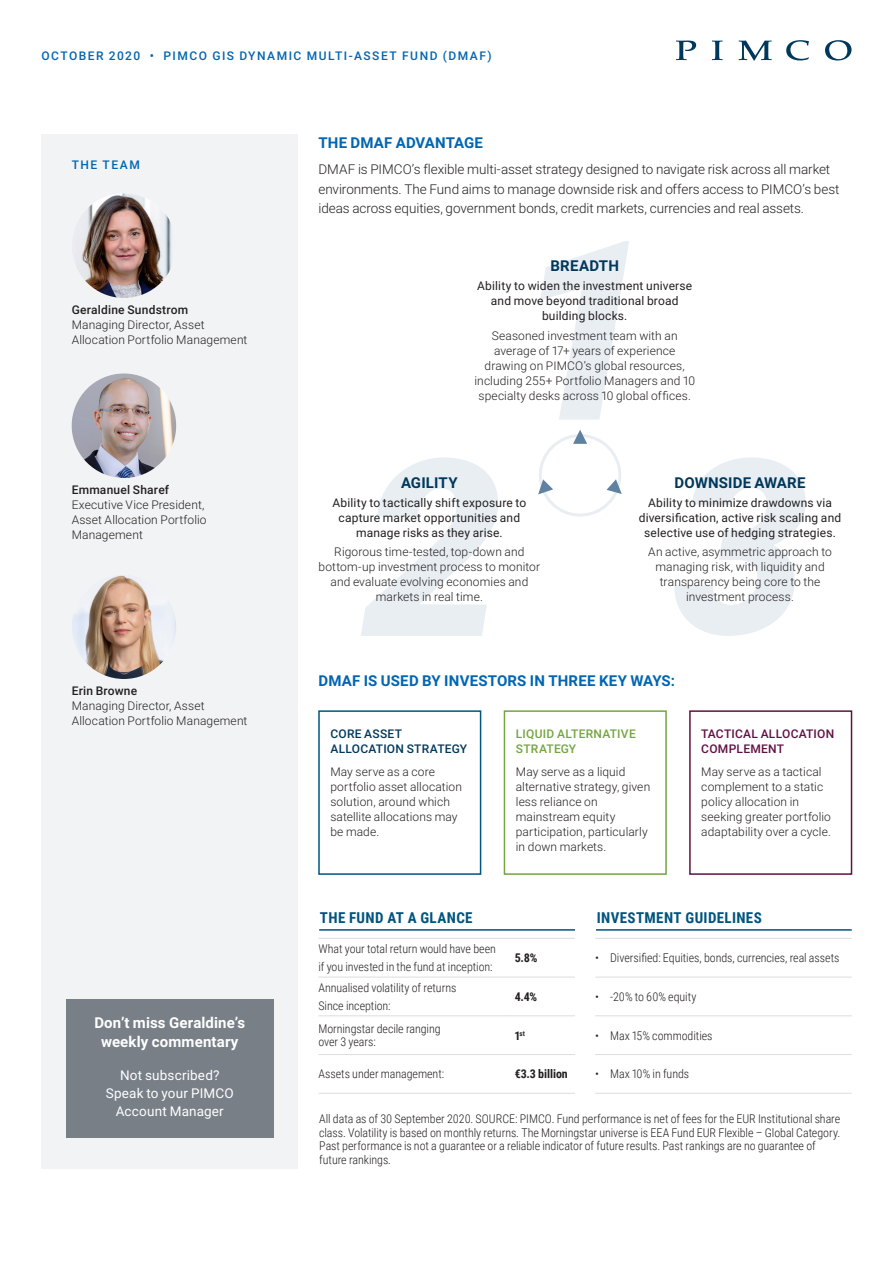
<style>
.page{position:relative;width:893px;height:1263px;background:#fff}
.page>*{position:absolute;margin:0;border:0;box-sizing:border-box;transform-origin:0 0}
.Subhead_Rob_B_10_14{font:700 15px "Roboto";letter-spacing:.015em;color:#0165b1}
.Disclosure_RobC_L_8{font:700 15px "Roboto Condensed";letter-spacing:.025em;color:#00547e}
.Author_Title_Rob_L_8{font:700 15px/19.5px "Roboto";letter-spacing:.01em;color:#fff;text-align:center}
.Author_Name_Rob_M_8{font:700 15px "Roboto";letter-spacing:.015em;color:#00385c}
.Body_Copy_Rob_L_9_14{font:300 13.5px/19.5px "Roboto";letter-spacing:-.005em;color:#231f20}
.Author_Title_Rob_L_8-2{font:13.5px/18px "Roboto";letter-spacing:.015em;color:#fff;text-align:center}
.Author_Title_Rob_L_8-3{font:300 12px/15px "Roboto";letter-spacing:.01em;color:#231f20}
.Footnotes_RobC_L_8_9{font:300 12px/13.5px "Roboto Condensed";letter-spacing:-.005em;color:#231f20}
.Author_Title_Rob_L_8-4{font:12px/15px "Roboto";letter-spacing:.015em;color:#231f20;text-align:center}
.Disclosure_RobC_L_8-2{font:300 12px/13.5px "Roboto Condensed";letter-spacing:-.005em;color:#231f20}
.Eyebrow_Rob_M_8_11{font:500 12px "Roboto";letter-spacing:.12em;color:#0165b1}
.Author_Name_Rob_M_8-2{font:500 12px "Roboto";letter-spacing:.02em;color:#231f20}
.Author_Name_Rob_M_8-3{font:500 12px/15px "Roboto";letter-spacing:.02em;color:#611044}
.Author_Name_Rob_M_8-4{font:500 12px/15px "Roboto";letter-spacing:.02em;color:#00385c}
.Author_Name_Rob_M_8-5{font:500 12px/15px "Roboto";letter-spacing:.02em;color:#73a541}
.Disclosure_RobC_L_8-3{font:700 12px "Roboto Condensed";letter-spacing:-.005em;color:#231f20}
.Disclosure_RobC_L_8-4{font:700 7.05px "Roboto Condensed";color:#231f20}
.s1{font-size:12px}
</style>
<div class="page">
<svg style="left:676px;top:41px;width:20px;height:19px"></svg>
<svg style="left:712px;top:41px;width:10px;height:19px"></svg>
<svg style="left:739px;top:41px;width:33px;height:19px"></svg>
<svg style="left:786px;top:40px;width:23px;height:20px"></svg>
<svg style="left:825px;top:40px;width:26px;height:20px"></svg>
<div style="left:41px;top:134px;width:257px;height:1034px;background:#f2f3f4"></div>
<hr style="left:319px;top:929px;width:256px;height:2px;background:#00547e">
<hr style="left:318px;top:938px;width:191px;height:1px;background:#dcdddf">
<hr style="left:509px;top:938px;width:66px;height:1px;background:#dcdddf">
<hr style="left:318px;top:977px;width:191px;height:1px;background:#dcdddf">
<hr style="left:509px;top:977px;width:66px;height:1px;background:#dcdddf">
<hr style="left:318px;top:1015px;width:191px;height:1px;background:#dcdddf">
<hr style="left:509px;top:1015px;width:66px;height:1px;background:#dcdddf">
<hr style="left:318px;top:1054px;width:191px;height:1px;background:#dcdddf">
<hr style="left:509px;top:1054px;width:66px;height:1px;background:#dcdddf">
<hr style="left:318px;top:1093px;width:191px;height:1px;background:#dcdddf">
<hr style="left:509px;top:1093px;width:66px;height:1px;background:#dcdddf">
<hr style="left:596px;top:929px;width:256px;height:2px;background:#00547e">
<hr style="left:595px;top:938px;width:257px;height:1px;background:#dcdddf">
<hr style="left:595px;top:977px;width:257px;height:1px;background:#dcdddf">
<hr style="left:595px;top:1015px;width:257px;height:1px;background:#dcdddf">
<hr style="left:595px;top:1054px;width:257px;height:1px;background:#dcdddf">
<hr style="left:595px;top:1093px;width:257px;height:1px;background:#dcdddf">
<div style="left:66px;top:999px;width:207px;height:139px;background:#787f87"></div>
<img style="left:72px;top:373px;width:104px;height:105px;border-radius:52px">
<img style="left:72px;top:574px;width:104px;height:105px;border-radius:52px">
<img style="left:72px;top:193px;width:104px;height:105px;border-radius:52px">
<div style="left:318px;top:710px;width:163px;height:165px;border:2px solid #00547e"></div>
<div style="left:504px;top:710px;width:163px;height:165px;border:2px solid #73a541"></div>
<div style="left:689px;top:710px;width:163px;height:165px;border:2px solid #611044"></div>
<svg style="left:540px;top:241px;width:89px;height:179px"></svg>
<svg style="left:674px;top:457px;width:132px;height:179px"></svg>
<svg style="left:361px;top:457px;width:137px;height:179px"></svg>
<div style="left:539px;top:434px;width:82px;height:83px;border:3px solid #e9eef3;border-radius:50%"></div>
<svg style="left:538px;top:479px;width:15px;height:15px"></svg>
<svg style="left:573px;top:430px;width:14px;height:14px"></svg>
<svg style="left:606px;top:479px;width:16px;height:15px"></svg>
<p class="Eyebrow_Rob_M_8_11" style="left:41px;top:48px;width:452px">OCTOBER 2020 • PIMCO GIS DYNAMIC MULTI-ASSET FUND (DMAF)</p>
<p class="Eyebrow_Rob_M_8_11" style="left:72px;top:157px;width:70px">THE TEAM</p>
<p class="Author_Name_Rob_M_8-2" style="left:72px;top:301px;width:118px">Geraldine Sundstrom</p>
<p class="Author_Title_Rob_L_8-3" style="left:72px;top:316px;width:177px">Managing Director, Asset<br>Allocation Portfolio Management</p>
<p class="Author_Name_Rob_M_8-2" style="left:72px;top:481px;width:99px">Emmanuel Sharef</p>
<p class="Author_Title_Rob_L_8-3" style="left:72px;top:496px;width:136px">Executive Vice President,<br>Asset Allocation Portfolio<br>Management</p>
<p class="Author_Name_Rob_M_8-2" style="left:72px;top:682px;width:67px">Erin Browne</p>
<p class="Author_Title_Rob_L_8-3" style="left:72px;top:697px;width:177px">Managing Director, Asset<br>Allocation Portfolio Management</p>
<p class="Author_Title_Rob_L_8" style="left:94px;top:1012px;width:152px">Don’t miss Geraldine’s weekly commentary</p>
<p class="Author_Title_Rob_L_8-2" style="left:106px;top:1066px;width:130px">Not subscribed?<br>Speak to your PIMCO<br>Account Manager</p>
<p class="Subhead_Rob_B_10_14" style="left:318px;top:132px;width:166px">THE DMAF ADVANTAGE</p>
<p class="Body_Copy_Rob_L_9_14" style="left:318px;top:159px;width:523px">DMAF is PIMCO’s flexible multi-asset strategy designed to navigate risk across all market environments. The Fund aims to manage downside risk and offers access to PIMCO’s best ideas across equities, government bonds, credit markets, currencies and real assets.</p>
<p class="Author_Name_Rob_M_8" style="left:550px;top:255px;width:70px">BREADTH</p>
<p class="Author_Title_Rob_L_8-4" style="left:477px;top:278px;width:217px">Ability to widen the investment universe and move beyond traditional broad building blocks.</p>
<p class="Author_Title_Rob_L_8-3" style="left:474px;top:327px;width:222px;text-align:center">Seasoned investment team with an average of 17+ years of experience drawing on PIMCO’s global resources, including 255+ Portfolio Managers and 10 specialty desks across 10 global offices.</p>
<p class="Author_Name_Rob_M_8" style="left:401px;top:472px;width:58px">AGILITY</p>
<p class="Author_Title_Rob_L_8-4" style="left:332px;top:495px;width:195px">Ability to tactically shift exposure to capture market opportunities and manage risks as they arise.</p>
<p class="Author_Title_Rob_L_8-3" style="left:319px;top:544px;width:223px;text-align:center">Rigorous time-tested, top-down and bottom-up investment process to monitor and evaluate evolving economies and markets in real time.</p>
<p class="Author_Name_Rob_M_8" style="left:675px;top:472px;width:132px">DOWNSIDE AWARE</p>
<p class="Author_Title_Rob_L_8-4" style="left:639px;top:495px;width:204px">Ability to minimize drawdowns via diversification, active risk scaling and selective use of hedging strategies.</p>
<p class="Author_Title_Rob_L_8-3" style="left:648px;top:544px;width:185px;text-align:center">An active, asymmetric approach to managing risk, with liquidity and transparency being core to the investment process.</p>
<p class="Subhead_Rob_B_10_14" style="left:318px;top:670px;width:358px">DMAF IS USED BY INVESTORS IN THREE KEY WAYS:</p>
<p class="Author_Name_Rob_M_8-4" style="left:330px;top:726px;width:138px">CORE ASSET<br>ALLOCATION STRATEGY</p>
<p class="Author_Title_Rob_L_8-3" style="left:330px;top:764px;width:133px">May serve as a core portfolio asset allocation solution, around which satellite allocations may be made.</p>
<p class="Author_Name_Rob_M_8-5" style="left:516px;top:726px;width:121px">LIQUID ALTERNATIVE<br>STRATEGY</p>
<p class="Author_Title_Rob_L_8-3" style="left:516px;top:764px;width:136px">May serve as a liquid alternative strategy, given less reliance on mainstream equity participation, particularly in down markets.</p>
<p class="Author_Name_Rob_M_8-3" style="left:701px;top:726px;width:135px">TACTICAL ALLOCATION<br>COMPLEMENT</p>
<p class="Author_Title_Rob_L_8-3" style="left:701px;top:764px;width:131px">May serve as a tactical complement to a static policy allocation in seeking greater portfolio adaptability over a cycle.</p>
<p class="Disclosure_RobC_L_8" style="left:320px;top:907px;width:154px">THE FUND AT A GLANCE</p>
<p class="Disclosure_RobC_L_8-2" style="left:318px;top:942px;width:179px">What your total return would have been</p>
<p class="Disclosure_RobC_L_8-2" style="left:318px;top:959px;width:176px">if you invested in the fund at inception:</p>
<p class="Disclosure_RobC_L_8-2" style="left:318px;top:981px;width:139px">Annualised volatility of returns</p>
<p class="Disclosure_RobC_L_8-2" style="left:318px;top:998px;width:74px">Since inception:</p>
<p class="Disclosure_RobC_L_8-3" style="left:515px;top:949px;width:24px">5.8%</p>
<p class="Disclosure_RobC_L_8-3" style="left:515px;top:988px;width:24px">4.4%</p>
<p class="Disclosure_RobC_L_8-2" style="left:318px;top:1021px;width:124px">Morningstar decile ranging over 3 years:</p>
<p class="Disclosure_RobC_L_8-4" style="left:515px;top:1028px;width:12px"><span class="s1">1</span>st</p>
<p class="Disclosure_RobC_L_8-2" style="left:318px;top:1067px;width:127px">Assets under management:</p>
<p class="Disclosure_RobC_L_8-3" style="left:515px;top:1066px;width:55px">€3.3 billion</p>
<p class="Disclosure_RobC_L_8" style="left:597px;top:907px;width:167px">INVESTMENT GUIDELINES</p>
<p class="Footnotes_RobC_L_8_9" style="left:595px;top:951px;width:246px">• Diversified: Equities, bonds, currencies, real assets</p>
<p class="Footnotes_RobC_L_8_9" style="left:595px;top:989px;width:103px">• -20% to 60% equity</p>
<p class="Footnotes_RobC_L_8_9" style="left:595px;top:1028px;width:119px">• Max 15% commodities</p>
<p class="Footnotes_RobC_L_8_9" style="left:595px;top:1067px;width:95px">• Max 10% in funds</p>
<p class="Footnotes_RobC_L_8_9" style="left:319px;top:1112px;width:523px">All data as of 30 September 2020. SOURCE: PIMCO. Fund performance is net of fees for the EUR Institutional share class. Volatility is based on monthly returns. The Morningstar universe is EEA Fund EUR Flexible – Global Category.<br>Past performance is not a guarantee or a reliable indicator of future results. Past rankings are no guarantee of future rankings.</p>
</div>
